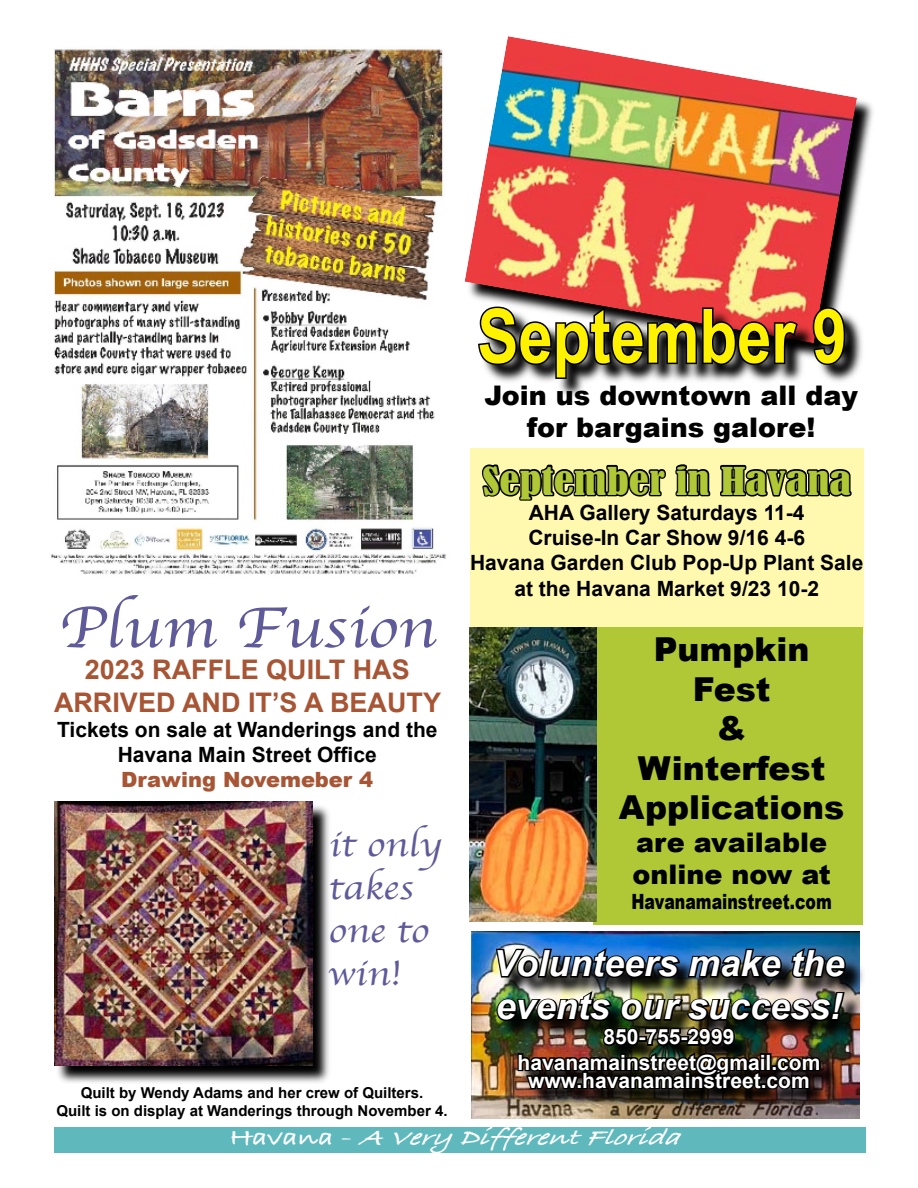
<style>
.page{position:relative;width:918px;height:1188px;background:#fff}
.page>*{position:absolute;margin:0;border:0;box-sizing:border-box;transform-origin:0 0}
.t1{font:700 75px "Arial Narrow";color:#fff200}
.t2{font:60px "Apple Chancery";color:#5f5a99;scale:1.15 1}
.t3{font:italic 700 36px/43.2px "Arial";color:#fff}
.t4{font:36px/43.2px "Apple Chancery";color:#5f5a99;scale:1.15 1}
.t5{font:condensed 36px "Bernard";color:#b0c836;scale:1.25 1}
.t6{font:900 33px/39.6px "Arial";color:#000;text-align:center}
.t7{font:900 27px/32.4px "Arial";color:#000}
.t8{font:700 27px/32.4px "Arial";color:#a75534;text-align:center}
.t9{font:italic 24px "Bradley Hand ITCTT Bold";color:#fff;scale:1.25 1}
.t10{font:700 21px/25.2px "Arial";color:#000;text-align:center}
.t11{font:700 21px/25.2px "Arial";color:#fff;text-align:center}
.t12{font:900 21px "Arial";color:#000;scale:.75 1}
.t13{font:900 21px "Arial";color:#a75534}
.t14{font:700 15px/18px "Arial";color:#000;text-align:center}
.s1{font-style:normal}
</style>
<div class="page">
<div style="left:470px;top:448px;width:394px;height:185px;background:#fff9b0"></div>
<svg style="left:481px;top:464px;width:185px;height:37px"></svg>
<svg style="left:675px;top:464px;width:177px;height:33px"></svg>
<div style="left:594px;top:627px;width:269px;height:298px;background:#b0c836"></div>
<img style="left:470px;top:627px;width:127px;height:294px">
<div style="left:54px;top:1127px;width:811px;height:25px;background:#5fb8bc"></div>
<img style="left:51px;top:48px;width:414px;height:527px">
<svg style="left:56px;top:803px;width:273px;height:280px;background:#676666"></svg>
<img style="left:54px;top:802px;width:258px;height:263px">
<img style="left:471px;top:932px;width:389px;height:187px">
<img style="left:498px;top:950px;width:365px;height:159px">
<img style="left:494px;top:945px;width:354px;height:35px">
<img style="left:495px;top:988px;width:352px;height:107px">
<svg style="left:857px;top:100px;width:16px;height:104px"></svg>
<img style="left:465px;top:36px;width:392px;height:271px">
<svg style="left:499px;top:307px;width:363px;height:89px"></svg>
<svg style="left:476px;top:304px;width:324px;height:76px;background:#685755"></svg>
<svg style="left:811px;top:306px;width:36px;height:61px;background:#46393a"></svg>
<h2 class="t2" style="left:59px;top:580px;width:330px">Plum Fusion</h2>
<p class="t8" style="left:54px;top:655px;width:389px">2023 RAFFLE QUILT HAS<br>ARRIVED AND IT’S A BEAUTY</p>
<p class="t10" style="left:57px;top:718px;width:382px">Tickets on sale at Wanderings and the<br>Havana Main Street Office</p>
<p class="t13" style="left:121px;top:765px;width:254px">Drawing Novemeber 4</p>
<h3 class="t4" style="left:329px;top:822px;width:100px">it only takes one to win!</h3>
<p class="t14" style="left:56px;top:1085px;width:393px">Quilt by Wendy Adams and her crew of Quilters.<br>Quilt is on display at Wanderings through November 4.</p>
<h1 class="t1" style="left:477px;top:279px;width:371px">September 9</h1>
<p class="t7" style="left:485px;top:378px;width:375px;text-align:center">Join us downtown all day for bargains galore!</p>
<h3 class="t5" style="left:483px;top:460px;width:296px">September in Havana</h3>
<p class="t10" style="left:470px;top:501px;width:395px">AHA Gallery Saturdays 11-4<br>Cruise-In Car Show 9/16 4-6<br>Havana Garden Club Pop-Up Plant Sale at the Havana Market 9/23 10-2</p>
<h3 class="t6" style="left:619px;top:628px;width:227px">Pumpkin<br>Fest<br>&amp;<br>Winterfest<br>Applications</h3>
<p class="t7" style="left:632px;top:825px;width:200px">are available online now at</p>
<p class="t12" style="left:631px;top:887px;width:269px">Havanamainstreet.com</p>
<h3 class="t3" style="left:494px;top:943px;width:352px">Volunteers make the events our success!</h3>
<p class="t11" style="left:518px;top:1025px;width:304px">850-755-2999 havanamainstreet@gmail.com</p>
<p class="t11" style="left:528px;top:1068px;width:283px">www.havanamainstreet.com</p>
<p class="t9" style="left:229px;top:1123px;width:373px"><span class="s1">H a v a n a -</span> AVeryDifferentFlorida</p>
</div>
